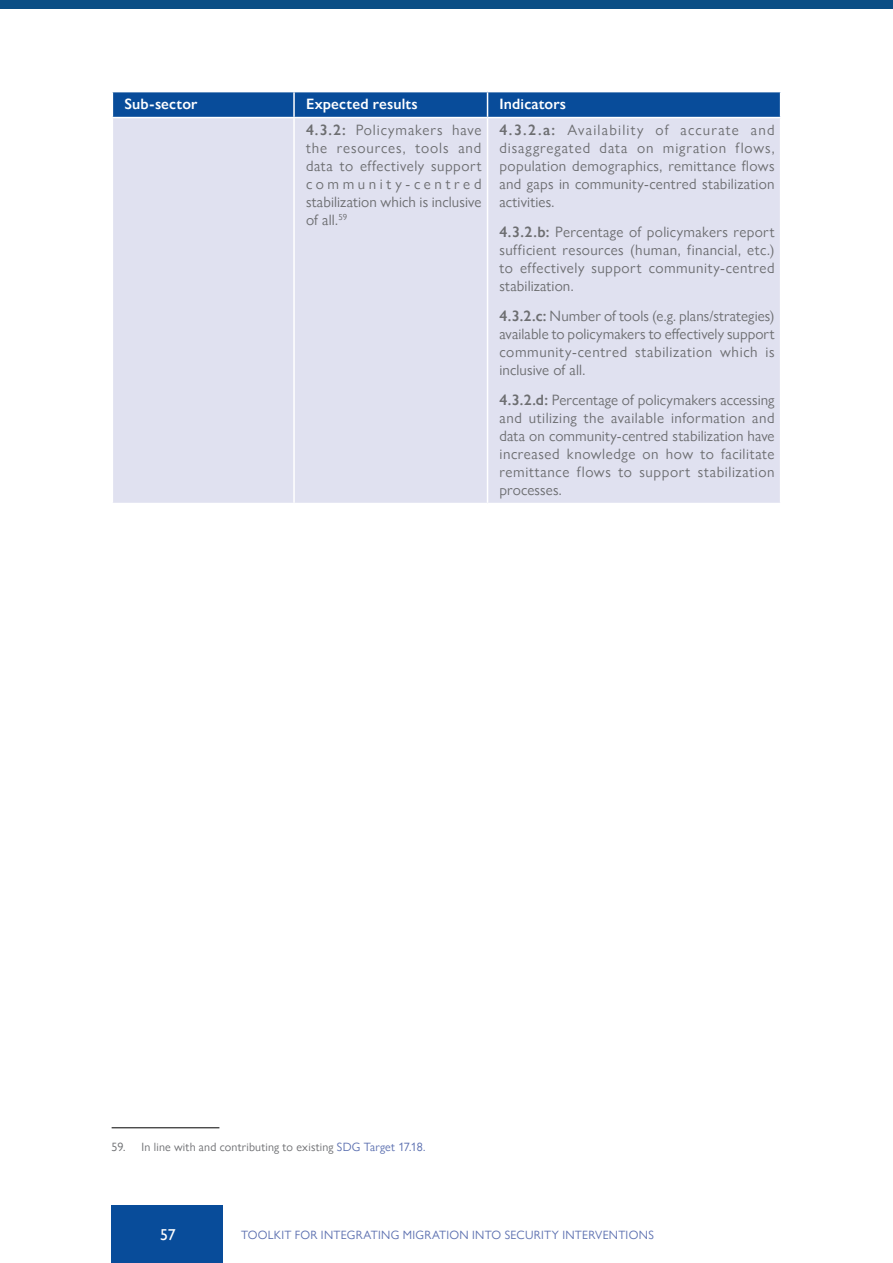
<style>
.page{position:relative;width:893px;height:1263px;background:#fff}
.page>*{position:absolute;margin:0;border:0;box-sizing:border-box;transform-origin:0 0}
.t1{font:500 15.75px "Gill Sans Nova";color:#fff}
.t2{font:15px/18px "Gill Sans Nova";letter-spacing:.025em;color:#6d6e71;text-align:justify}
.t3{font:600 15px "Gill Sans Nova";letter-spacing:.01em;color:#fff}
.t4{font:12px "Gill Sans Nova";letter-spacing:.03em;color:#5c70b0}
.t5{font:12px "Gill Sans Nova";letter-spacing:.015em;color:#6d6e71}
.s1{font-weight:600}
.s2{color:#5c70b0}
</style>
<div class="page">
<div style="left:0;top:0;width:893px;height:9px;background:#0b4e85"></div>
<div style="left:113px;top:118px;width:667px;height:385px;background:#e0e1f0"></div>
<svg style="left:112px;top:92px;width:669px;height:25px;background:#0f519d"></svg>
<hr style="left:293px;top:118px;width:2px;height:385px;background:#fff">
<hr style="left:487px;top:118px;width:1px;height:385px;background:#fff">
<hr style="left:112px;top:1127px;width:107px;height:1px;background:#000">
<div style="left:112px;top:1205px;width:111px;height:58px;background:#084c9a"></div>
<p class="t3" style="left:124px;top:94px;width:75px">Sub-sector</p>
<p class="t3" style="left:306px;top:94px;width:113px">Expected results</p>
<p class="t3" style="left:499px;top:94px;width:68px">Indicators</p>
<p class="t2" style="left:306px;top:120px;width:177px"><span class="s1">4.3.2:</span> Policymakers have the resources, tools and data to effectively support community-centred stabilization which is inclusive of all.<sup>59</sup></p>
<p class="t2" style="left:500px;top:120px;width:277px"><span class="s1">4.3.2.a:</span> Availability of accurate and disaggregated data on migration flows, population demographics, remittance flows and gaps in community-centred stabilization activities.</p>
<p class="t2" style="left:500px;top:222px;width:277px"><span class="s1">4.3.2.b:</span> Percentage of policymakers report sufficient resources (human, financial, etc.) to effectively support community-centred stabilization.</p>
<p class="t2" style="left:500px;top:306px;width:277px"><span class="s1">4.3.2.c:</span> Number of tools (e.g. plans/strategies) available to policymakers to effectively support community-centred stabilization which is inclusive of all.</p>
<p class="t2" style="left:500px;top:390px;width:277px"><span class="s1">4.3.2.d:</span> Percentage of policymakers accessing and utilizing the available information and data on community-centred stabilization have increased knowledge on how to facilitate remittance flows to support stabilization processes.</p>
<p class="t5" style="left:112px;top:1140px;width:315px">59. In line with and contributing to existing <span class="s2">SDG Target 17.18.</span></p>
<p class="t1" style="left:160px;top:1225px;width:17px">57</p>
<p class="t4" style="left:241px;top:1227px;width:16px">Toolkit</p>
<p class="t4" style="left:295px;top:1227px;width:9px">for</p>
<p class="t4" style="left:321px;top:1227px;width:12px">Integrating</p>
<p class="t4" style="left:403px;top:1227px;width:18px">Migration</p>
<p class="t4" style="left:472px;top:1227px;width:8px">into</p>
<p class="t4" style="left:505px;top:1227px;width:14px">Security</p>
<p class="t4" style="left:562px;top:1227px;width:12px">Interventions</p>
</div>
